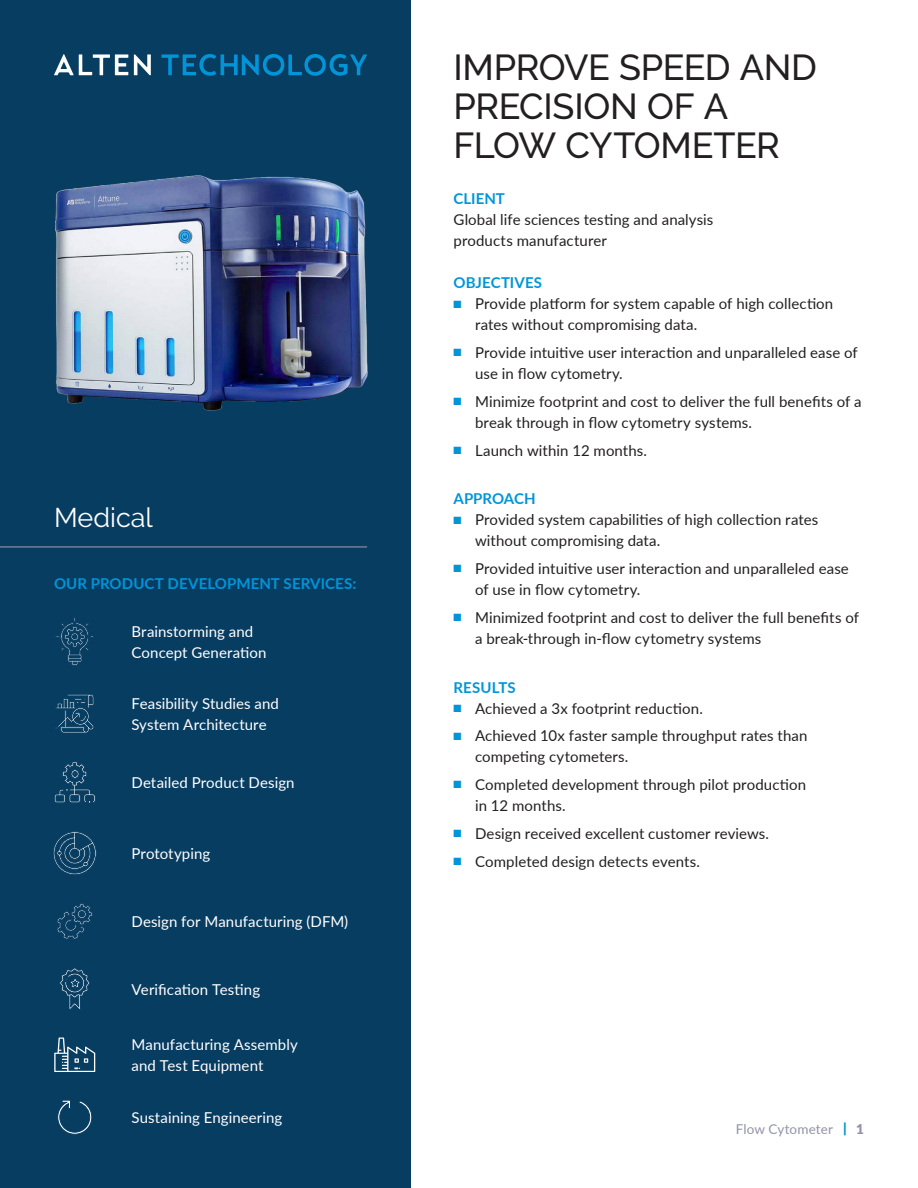
<style>
.page{position:relative;width:918px;height:1188px;background:#fff}
.page>*{position:absolute;margin:0;border:0;box-sizing:border-box;transform-origin:0 0}
.Document_Title{font:500 36px/39px "Raleway";letter-spacing:-.015em;color:#231f20}
.Industry_Tab{font:27px "Raleway";letter-spacing:-.005em;color:#fff}
.Med_Blue_Paragraph_H{font:15px/21px "Lato";letter-spacing:.005em;color:#231f20}
.t1{font:15px/21px "Lato";letter-spacing:.005em;color:#fff}
.Med_Blue_Paragraph_H-2{font:700 15px "Lato";letter-spacing:.005em;color:#0095d9}
.t2{font:13.5px "Lato";letter-spacing:.005em;color:#9293a8}
.s1{color:#0095d9}
.s2{font-weight:900;color:#0095d9}
.s3{font-weight:900}
</style>
<div class="page">
<div style="left:0;top:0;width:410px;height:1188px;background:#083d62"></div>
<svg style="left:54px;top:54px;width:74px;height:21px"></svg>
<svg style="left:134px;top:54px;width:17px;height:21px"></svg>
<svg style="left:161px;top:54px;width:206px;height:22px"></svg>
<svg style="left:56px;top:618px;width:37px;height:48px"></svg>
<svg style="left:59px;top:968px;width:31px;height:41px"></svg>
<svg style="left:53px;top:831px;width:43px;height:44px"></svg>
<svg style="left:56px;top:694px;width:38px;height:39px"></svg>
<svg style="left:54px;top:762px;width:42px;height:41px"></svg>
<svg style="left:57px;top:903px;width:36px;height:36px"></svg>
<svg style="left:57px;top:1100px;width:35px;height:35px"></svg>
<hr style="left:0;top:546px;width:367px;height:1px;background:#9293a8">
<svg style="left:54px;top:1038px;width:41px;height:34px"></svg>
<img style="left:56px;top:175px;width:311px;height:235px">
<p class="Industry_Tab" style="left:54px;top:501px;width:100px">Medical</p>
<p class="Med_Blue_Paragraph_H-2" style="left:54px;top:572px;width:304px">OUR PRODUCT DEVELOPMENT SERVICES:</p>
<p class="t1" style="left:131px;top:620px;width:137px">Brainstorming and<br>Concept Generation</p>
<p class="t1" style="left:131px;top:693px;width:149px">Feasibility Studies and<br>System Architecture</p>
<p class="t1" style="left:131px;top:772px;width:165px">Detailed Product Design</p>
<p class="t1" style="left:131px;top:843px;width:80px">Prototyping</p>
<p class="t1" style="left:131px;top:911px;width:218px">Design for Manufacturing (DFM)</p>
<p class="t1" style="left:131px;top:978px;width:130px">Verification Testing</p>
<p class="t1" style="left:131px;top:1034px;width:168px">Manufacturing Assembly and Test Equipment</p>
<p class="t1" style="left:131px;top:1107px;width:152px">Sustaining Engineering</p>
<p class="Document_Title" style="left:453px;top:47px;width:365px">IMPROVE SPEED AND<br>PRECISION OF A<br>FLOW CYTOMETER</p>
<p class="Med_Blue_Paragraph_H-2" style="left:453px;top:188px;width:53px">CLIENT</p>
<p class="Med_Blue_Paragraph_H" style="left:453px;top:209px;width:261px">Global life sciences testing and analysis products manufacturer</p>
<p class="Med_Blue_Paragraph_H-2" style="left:453px;top:272px;width:90px">OBJECTIVES</p>
<p class="Med_Blue_Paragraph_H" style="left:475px;top:293px;width:360px;text-indent:-22px"><span class="s1">■</span> Provide platform for system capable of high collection rates without compromising data.</p>
<p class="Med_Blue_Paragraph_H" style="left:475px;top:342px;width:384px;text-indent:-22px"><span class="s1">■</span> Provide intuitive user interaction and unparalleled ease of use in flow cytometry.</p>
<p class="Med_Blue_Paragraph_H" style="left:475px;top:390px;width:388px;text-indent:-22px"><span class="s1">■</span> Minimize footprint and cost to deliver the full benefits of a break through in flow cytometry systems.</p>
<p class="Med_Blue_Paragraph_H" style="left:453px;top:439px;width:195px"><span class="s1">■</span> Launch within 12 months.</p>
<p class="Med_Blue_Paragraph_H-2" style="left:453px;top:488px;width:84px">APPROACH</p>
<p class="Med_Blue_Paragraph_H" style="left:475px;top:509px;width:345px;text-indent:-22px"><span class="s1">■</span> Provided system capabilities of high collection rates without compromising data.</p>
<p class="Med_Blue_Paragraph_H" style="left:475px;top:558px;width:375px;text-indent:-22px"><span class="s1">■</span> Provided intuitive user interaction and unparalleled ease of use in flow cytometry.</p>
<p class="Med_Blue_Paragraph_H" style="left:475px;top:606px;width:385px;text-indent:-22px"><span class="s1">■</span> Minimized footprint and cost to deliver the full benefits of a break-through in-flow cytometry systems</p>
<p class="Med_Blue_Paragraph_H-2" style="left:453px;top:676px;width:64px">RESULTS</p>
<p class="Med_Blue_Paragraph_H" style="left:453px;top:697px;width:251px"><span class="s1">■</span> Achieved a 3x footprint reduction.</p>
<p class="Med_Blue_Paragraph_H" style="left:475px;top:725px;width:334px;text-indent:-22px"><span class="s1">■</span> Achieved 10x faster sample throughput rates than competing cytometers.</p>
<p class="Med_Blue_Paragraph_H" style="left:475px;top:774px;width:333px;text-indent:-22px"><span class="s1">■</span> Completed development through pilot production in 12 months.</p>
<p class="Med_Blue_Paragraph_H" style="left:453px;top:822px;width:317px"><span class="s1">■</span> Design received excellent customer reviews.</p>
<p class="Med_Blue_Paragraph_H" style="left:453px;top:850px;width:248px"><span class="s1">■</span> Completed design detects events.</p>
<p class="t2" style="left:736px;top:1119px;width:130px">Flow Cytometer <span class="s2">|</span> <span class="s3">1</span></p>
</div>
